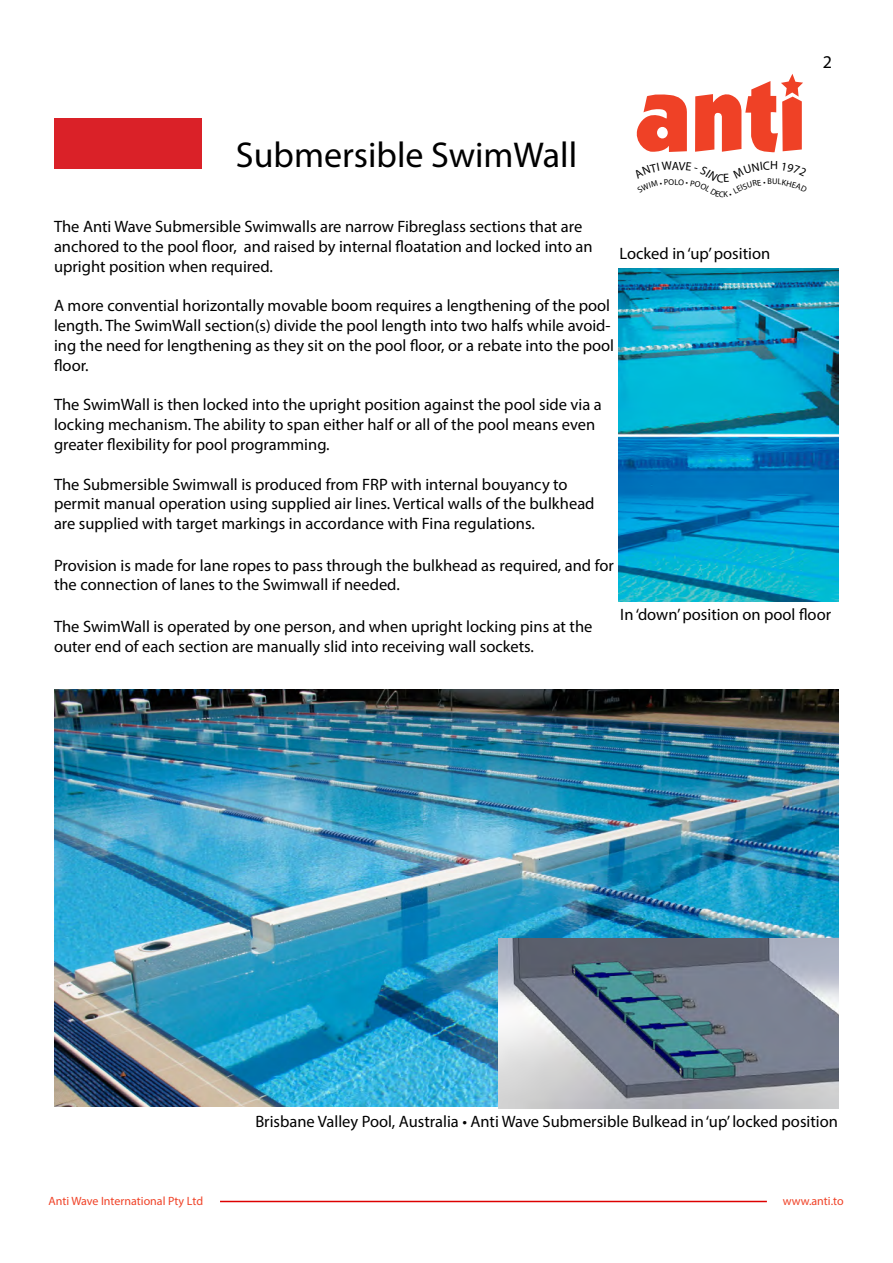
<style>
.page{position:relative;width:893px;height:1263px;background:#fff}
.page>*{position:absolute;margin:0;border:0;box-sizing:border-box;transform-origin:0 0}
.t1{font:36px "Myriad Pro";color:#000}
.t2{font:18px "Myriad Pro";color:#000}
.t3{font:16.5px/19.8px "Myriad Pro";color:#000}
.t4{font:12px "Myriad Pro";color:#f04227}
</style>
<div class="page">
<div style="left:54px;top:118px;width:148px;height:51px;background:#da2128"></div>
<hr style="left:220px;top:1201px;width:547px;height:1px;background:#d00">
<svg style="left:636px;top:94px;width:51px;height:58px"></svg>
<svg style="left:695px;top:74px;width:108px;height:79px"></svg>
<img style="left:619px;top:269px;width:219px;height:333px">
<img style="left:54px;top:690px;width:785px;height:417px">
<img style="left:498px;top:939px;width:341px;height:169px">
<h1 class="t1" style="left:236px;top:133px;width:343px">Submersible SwimWall</h1>
<p class="t2" style="left:823px;top:50px;width:11px">2</p>
<p class="t3" style="left:54px;top:216px;width:540px">The Anti Wave Submersible Swimwalls are narrow Fibreglass sections that are anchored to the pool floor, and raised by internal floatation and locked into an upright position when required.</p>
<p class="t3" style="left:54px;top:296px;width:562px">A more convential horizontally movable boom requires a lengthening of the pool length. The SwimWall section(s) divide the pool length into two halfs while avoid&shy;ing the need for lengthening as they sit on the pool floor, or a rebate into the pool floor.</p>
<p class="t3" style="left:54px;top:395px;width:549px">The SwimWall is then locked into the upright position against the pool side via a locking mechanism. The ability to span either half or all of the pool means even greater flexibility for pool programming.</p>
<p class="t3" style="left:54px;top:474px;width:542px">The Submersible Swimwall is produced from FRP with internal bouyancy to permit manual operation using supplied air lines. Vertical walls of the bulkhead are supplied with target markings in accordance with Fina regulations.</p>
<p class="t3" style="left:54px;top:555px;width:561px">Provision is made for lane ropes to pass through the bulkhead as required, and for the connection of lanes to the Swimwall if needed.</p>
<p class="t3" style="left:54px;top:616px;width:540px">The SwimWall is operated by one person, and when upright locking pins at the outer end of each section are manually slid into receiving wall sockets.</p>
<p class="t3" style="left:619px;top:243px;width:152px">Locked in ‘up’ position</p>
<p class="t3" style="left:620px;top:604px;width:212px">In ‘down’ position on pool floor</p>
<p class="t3" style="left:255px;top:1111px;width:584px">Brisbane Valley Pool, Australia • Anti Wave Submersible Bulkead in ‘up’ locked position</p>
<p class="t4" style="left:49px;top:1194px;width:156px">Anti Wave International Pty Ltd</p>
<p class="t4" style="left:783px;top:1193px;width:62px">www.anti.to</p>
</div>
